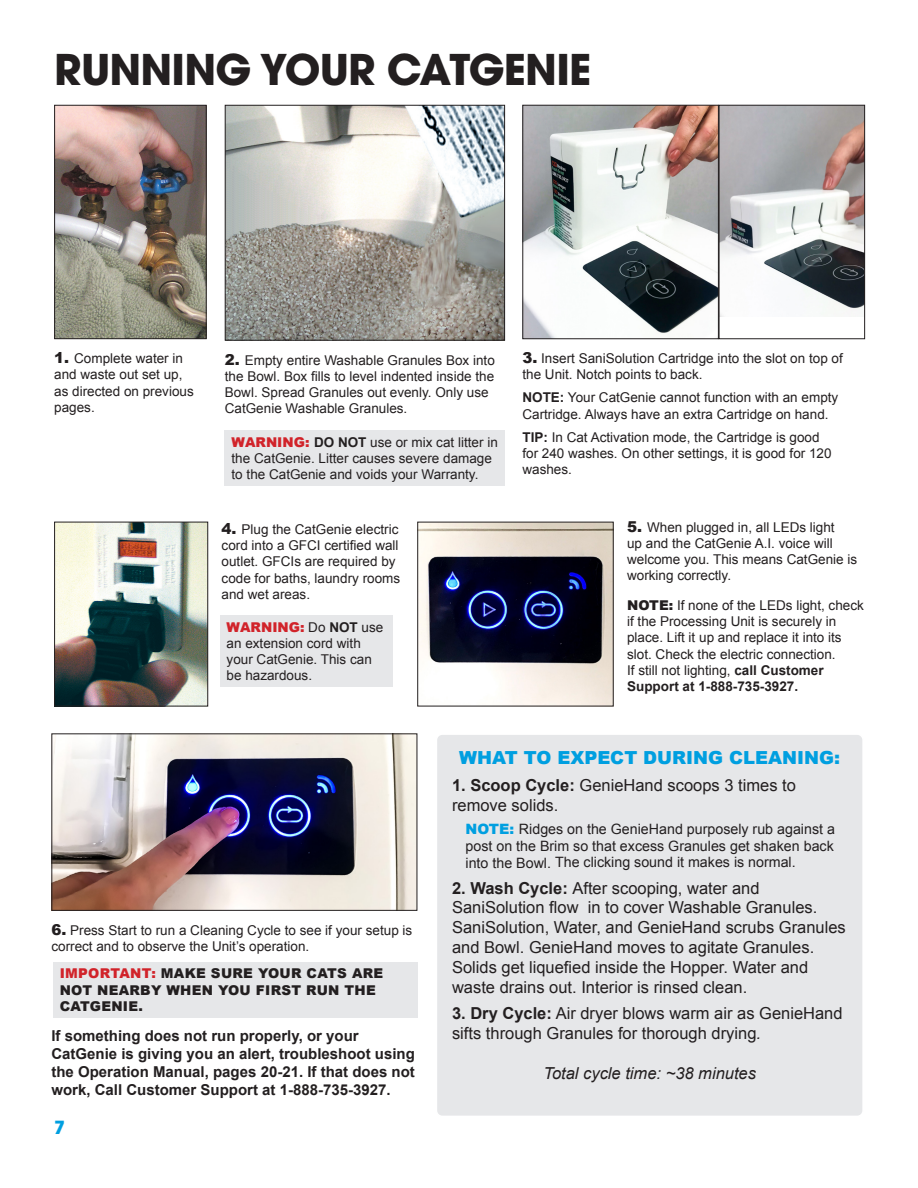
<style>
.page{position:relative;width:918px;height:1188px;background:#fff}
.page>*{position:absolute;margin:0;border:0;box-sizing:border-box;transform-origin:0 0}
.BIG_HEADERS{font:700 42px "ITC Avant Garde Pro";letter-spacing:-.02em;color:#231f20}
.Description_Arial{font:900 18px "Arial";color:#009fe0}
.t1{font:700 18px "ITC Avant Garde Pro";color:#009fe0}
.Description_Arial-2{font:16.5px/19.8px "Arial";color:#231f20}
.Description_Arial-3{font:italic 16.5px "Arial";color:#231f20}
.Description_Arial-4{font:700 15px/18px "Arial";color:#231f20}
.Description_Arial-5{font:14.25px/16.6px "Arial";color:#231f20;text-align:justify}
.Description_Arial-6{font:13.5px/16.2px "Arial";color:#231f20}
.Description_Arial-7{font:900 13.5px/16.2px "Arial";letter-spacing:.02em;color:#231f20}
.s1{font-weight:900;font-size:15px}
.s2{font-weight:700}
.s3{font-weight:900;color:#d1232a}
.s4{color:#d1232a}
.s5{font-weight:900}
.s6{font-weight:900;color:#009fe0}
.s7{font-style:italic}
</style>
<div class="page">
<div style="left:220px;top:615px;width:173px;height:72px;background:#e6e7e9"></div>
<div style="left:399px;top:101px;width:63px;height:53px;background:#fff;opacity:.5"></div>
<img style="left:56px;top:107px;width:149px;height:230px">
<div style="left:54px;top:105px;width:153px;height:234px;border:1px solid #231f20"></div>
<img style="left:227px;top:107px;width:276px;height:232px">
<div style="left:225px;top:105px;width:280px;height:236px;border:1px solid #231f20"></div>
<img style="left:524px;top:107px;width:193px;height:230px">
<div style="left:522px;top:105px;width:197px;height:234px;border:1px solid #231f20"></div>
<img style="left:721px;top:107px;width:142px;height:210px">
<div style="left:719px;top:105px;width:146px;height:234px;border:1px solid #231f20"></div>
<img style="left:56px;top:524px;width:150px;height:180px">
<div style="left:54px;top:522px;width:154px;height:184px;border:1px solid #231f20"></div>
<img style="left:419px;top:524px;width:193px;height:180px">
<div style="left:417px;top:522px;width:197px;height:184px;border:1px solid #231f20"></div>
<div style="left:436px;top:734px;width:427px;height:382px;background:#e6e7e9;border-radius:6px"></div>
<div style="left:436px;top:733px;width:428px;height:384px;border:2px solid #fff;border-radius:6px"></div>
<img style="left:53px;top:735px;width:362px;height:174px">
<div style="left:51px;top:733px;width:366px;height:178px;border:1px solid #231f20"></div>
<div style="left:225px;top:430px;width:280px;height:56px;background:#e6e7e9"></div>
<div style="left:53px;top:962px;width:364px;height:56px;background:#e6e7e9"></div>
<p class="BIG_HEADERS" style="left:54px;top:42px;width:539px">RUNNING YOUR CATGENIE</p>
<p class="Description_Arial-6" style="left:54px;top:351px;width:141px"><span class="s1">1.</span> Complete water in and waste out set up, as directed on previous pages.</p>
<p class="Description_Arial-6" style="left:225px;top:352px;width:272px"><span class="s1">2.</span> Empty entire Washable Granules Box into the Bowl. Box fills to level indented inside the Bowl. Spread Granules out evenly. Only use CatGenie Washable Granules.</p>
<p class="Description_Arial-6" style="left:522px;top:351px;width:322px"><span class="s1">3.</span> Insert SaniSolution Cartridge into the slot on top of the Unit. Notch points to back.</p>
<p class="Description_Arial-6" style="left:522px;top:390px;width:317px"><span class="s2">NOTE:</span> Your CatGenie cannot function with an empty<br>Cartridge. Always have an extra Cartridge on hand.</p>
<p class="Description_Arial-6" style="left:522px;top:429px;width:311px"><span class="s2">TIP:</span> In Cat Activation mode, the Cartridge is good for 240 washes. On other settings, it is good for 120 washes.</p>
<p class="Description_Arial-6" style="left:232px;top:434px;width:268px"><span class="s3">WARNING:</span> <span class="s2">DO NOT</span> use or mix cat litter in the CatGenie. Litter causes severe damage to the CatGenie and voids your Warranty.</p>
<p class="Description_Arial-6" style="left:222px;top:521px;width:180px"><span class="s1">4.</span> Plug the CatGenie electric cord into a GFCI certified wall outlet. GFCIs are required by code for baths, laundry rooms and wet areas.</p>
<p class="Description_Arial-6" style="left:227px;top:619px;width:158px"><span class="s3">WARNING:</span> Do <span class="s2">NOT</span> use an extension cord with your CatGenie. This can be hazardous.</p>
<p class="Description_Arial-6" style="left:51px;top:922px;width:362px"><span class="s1">6.</span> Press Start to run a Cleaning Cycle to see if your setup is correct and to observe the Unit’s operation.</p>
<p class="Description_Arial-7" style="left:60px;top:965px;width:325px"><span class="s4">IMPORTANT:</span> MAKE SURE YOUR CATS ARE<br>NOT NEARBY WHEN YOU FIRST RUN THE<br>CATGENIE.</p>
<p class="Description_Arial-4" style="left:51px;top:1027px;width:365px">If something does not run properly, or your CatGenie is giving you an alert, troubleshoot using the Operation Manual, pages 20-21. If that does not work, Call Customer Support at 1-888-735-3927.</p>
<h2 class="t1" style="left:54px;top:1116px;width:13px">7</h2>
<p class="Description_Arial-6" style="left:627px;top:519px;width:232px"><span class="s1">5.</span> When plugged in, all LEDs light<br>up and the CatGenie A.I. voice will welcome you. This means CatGenie is working correctly.</p>
<p class="Description_Arial-6" style="left:627px;top:597px;width:238px"><span class="s5">NOTE:</span> If none of the LEDs light, check if the Processing Unit is securely in place. Lift it up and replace it into its slot. Check the electric connection.<br>If still not lighting, <span class="s2">call Customer Support at 1-888-735-3927.</span></p>
<p class="Description_Arial" style="left:459px;top:745px;width:383px">WHAT TO EXPECT DURING CLEANING:</p>
<p class="Description_Arial-2" style="left:452px;top:776px;width:345px"><span class="s2">1. Scoop Cycle:</span> GenieHand scoops 3 times to remove solids.</p>
<p class="Description_Arial-5" style="left:466px;top:820px;width:371px"><span class="s6">NOTE:</span> Ridges on the GenieHand purposely rub against a post on the Brim so that excess Granules get shaken back into the Bowl. The clicking sound it makes is normal.</p>
<p class="Description_Arial-2" style="left:452px;top:878px;width:395px"><span class="s2">2. Wash Cycle:</span> After scooping, water and SaniSolution flow in to cover Washable Granules.<br>SaniSolution, Water, and GenieHand scrubs Granules and Bowl. GenieHand moves to agitate Granules.<br>Solids get liquefied inside the Hopper. Water and waste drains out. Interior is rinsed clean.</p>
<p class="Description_Arial-2" style="left:452px;top:1004px;width:392px"><span class="s2">3. Dry Cycle:</span> Air dryer blows warm air as GenieHand sifts through Granules for thorough drying<span class="s7">.</span></p>
<p class="Description_Arial-3" style="left:543px;top:1062px;width:214px">Total cycle time: ~38 minutes</p>
</div>
